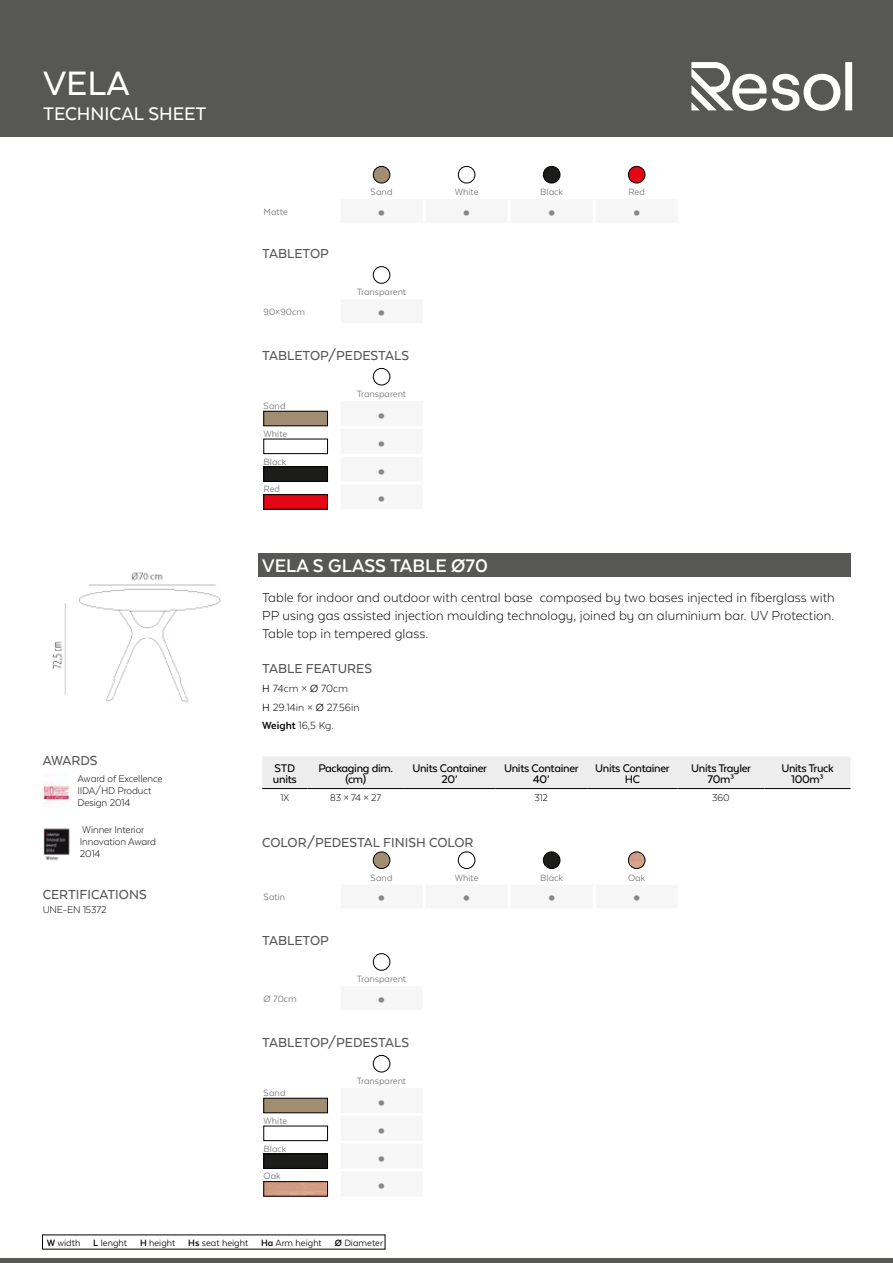
<style>
.page{position:relative;width:893px;height:1263px;background:#fff}
.page>*{position:absolute;margin:0;border:0;box-sizing:border-box;transform-origin:0 0}
.t1{font:500 39px "Texta Alt";color:#fff}
.t2{font:700 31.5px "Texta Alt";color:#878787}
.t3{font:700 21px "Texta Alt";color:#fff}
.t4{font:500 21px "Texta Alt";color:#fff}
.t5{font:300 15px/18px "Texta Alt";color:#000;text-align:justify}
.t6{font:500 15px "Texta Alt";color:#575756}
.t7{font:500 12.75px/10.5px "Texta Alt";letter-spacing:-.025em;color:#000;text-align:center}
.t8{font:300 12px/18.6px "Texta Alt";color:#000}
.t9{font:300 11.25px/12px "Texta Alt";letter-spacing:-.01em;color:#000}
.t10{font:10.5px "Texta Alt";color:#706f6f}
.t11{font:10.5px "Texta Alt";color:#000}
.s1{font-weight:400}
.s2{font-weight:700}
</style>
<div class="page">
<hr style="left:0;top:1259px;width:893px;height:4px;background:#575756">
<div style="left:0;top:0;width:893px;height:137px;background:#575756"></div>
<svg style="left:691px;top:62px;width:161px;height:49px"></svg>
<svg style="left:372px;top:166px;width:274px;height:18px"></svg>
<img style="left:373px;top:166px;width:17px;height:17px;border-radius:8px">
<div style="left:373px;top:166px;width:17px;height:17px;border:1px solid #000;border-radius:50%"></div>
<img style="left:458px;top:166px;width:17px;height:17px;border-radius:8px">
<div style="left:458px;top:166px;width:17px;height:17px;border:1px solid #000;border-radius:50%"></div>
<img style="left:543px;top:166px;width:17px;height:17px;border-radius:8px">
<div style="left:543px;top:166px;width:17px;height:17px;border:1px solid #000;border-radius:50%"></div>
<img style="left:628px;top:166px;width:17px;height:17px;border-radius:8px">
<div style="left:628px;top:166px;width:17px;height:17px;border:1px solid #000;border-radius:50%"></div>
<div style="left:339px;top:299px;width:85px;height:25px;background:#f6f6f6"></div>
<hr style="left:338px;top:299px;width:3px;height:24px;background:#fff">
<hr style="left:423px;top:299px;width:3px;height:24px;background:#fff">
<hr style="left:339px;top:323px;width:87px;height:3px;background:#fff">
<img style="left:373px;top:267px;width:17px;height:16px;border-radius:8px">
<div style="left:373px;top:267px;width:17px;height:16px;border:1px solid #000;border-radius:50%"></div>
<img style="left:373px;top:368px;width:17px;height:17px;border-radius:8px">
<div style="left:373px;top:368px;width:17px;height:17px;border:1px solid #000;border-radius:50%"></div>
<div style="left:264px;top:411px;width:64px;height:15px;border:1px solid #000"></div>
<div style="left:264px;top:439px;width:64px;height:15px;border:1px solid #000"></div>
<img style="left:266px;top:469px;width:60px;height:10px">
<div style="left:264px;top:467px;width:64px;height:14px;border:1px solid #000"></div>
<img style="left:266px;top:496px;width:60px;height:11px">
<div style="left:264px;top:494px;width:64px;height:15px;border:1px solid #000"></div>
<div style="left:258px;top:554px;width:592px;height:23px;background:#575756"></div>
<div style="left:262px;top:757px;width:588px;height:31px;background:#ededed"></div>
<hr style="left:262px;top:788px;width:46px;height:1px;background:#000">
<hr style="left:308px;top:788px;width:96px;height:1px;background:#000">
<hr style="left:404px;top:788px;width:91px;height:1px;background:#000">
<hr style="left:495px;top:788px;width:92px;height:1px;background:#000">
<hr style="left:587px;top:788px;width:90px;height:1px;background:#000">
<hr style="left:677px;top:788px;width:88px;height:1px;background:#000">
<hr style="left:765px;top:788px;width:85px;height:1px;background:#000">
<svg style="left:372px;top:852px;width:274px;height:17px"></svg>
<img style="left:373px;top:852px;width:17px;height:16px;border-radius:8px">
<div style="left:373px;top:852px;width:17px;height:17px;border:1px solid #000;border-radius:50%"></div>
<img style="left:458px;top:852px;width:17px;height:16px;border-radius:8px">
<div style="left:458px;top:852px;width:17px;height:17px;border:1px solid #000;border-radius:50%"></div>
<img style="left:543px;top:852px;width:17px;height:16px;border-radius:8px">
<div style="left:543px;top:852px;width:17px;height:17px;border:1px solid #000;border-radius:50%"></div>
<img style="left:628px;top:852px;width:17px;height:16px;border-radius:8px">
<div style="left:628px;top:852px;width:17px;height:17px;border:1px solid #000;border-radius:50%"></div>
<div style="left:339px;top:986px;width:85px;height:25px;background:#f6f6f6"></div>
<hr style="left:338px;top:986px;width:3px;height:24px;background:#fff">
<hr style="left:423px;top:986px;width:3px;height:24px;background:#fff">
<hr style="left:339px;top:1010px;width:87px;height:3px;background:#fff">
<img style="left:373px;top:954px;width:17px;height:16px;border-radius:8px">
<div style="left:373px;top:953px;width:17px;height:17px;border:1px solid #000;border-radius:50%"></div>
<img style="left:373px;top:1055px;width:17px;height:17px;border-radius:8px">
<div style="left:373px;top:1055px;width:17px;height:17px;border:1px solid #000;border-radius:50%"></div>
<div style="left:264px;top:1098px;width:64px;height:15px;border:1px solid #000"></div>
<div style="left:264px;top:1126px;width:64px;height:15px;border:1px solid #000"></div>
<img style="left:266px;top:1156px;width:60px;height:10px">
<div style="left:264px;top:1154px;width:64px;height:14px;border:1px solid #000"></div>
<div style="left:264px;top:1181px;width:64px;height:15px;border:1px solid #000"></div>
<img style="left:52px;top:572px;width:169px;height:131px">
<img style="left:43px;top:773px;width:28px;height:34px">
<img style="left:43px;top:828px;width:27px;height:33px">
<h1 class="t1" style="left:43px;top:63px;width:88px">VELA</h1>
<h3 class="t4" style="left:43px;top:103px;width:165px">TECHNICAL SHEET</h3>
<p class="t6" style="left:43px;top:753px;width:56px">AWARDS</p>
<p class="t9" style="left:77px;top:772px;width:87px">Award of Excellence<br>IIDA/HD Product<br>Design 2014</p>
<p class="t9" style="left:80px;top:824px;width:78px">Winner Interior<br>Innovation Award<br>2014</p>
<p class="t6" style="left:43px;top:887px;width:106px">CERTIFICATIONS</p>
<p class="t9" style="left:43px;top:903px;width:65px">UNE-EN 15372</p>
<p class="t10" style="left:371px;top:187px;width:23px">Sand</p>
<p class="t10" style="left:455px;top:187px;width:25px">White</p>
<p class="t10" style="left:540px;top:187px;width:24px">Black</p>
<p class="t10" style="left:628px;top:187px;width:18px">Red</p>
<p class="t10" style="left:264px;top:206px;width:26px">Matte</p>
<h2 class="t2" style="left:377px;top:194px;width:97px">• •</h2>
<h2 class="t2" style="left:547px;top:194px;width:97px">• •</h2>
<p class="t6" style="left:262px;top:246px;width:68px">TABLETOP</p>
<p class="t10" style="left:357px;top:287px;width:51px">Transparent</p>
<p class="t10" style="left:264px;top:307px;width:43px">90×90cm</p>
<h2 class="t2" style="left:377px;top:294px;width:12px">•</h2>
<p class="t6" style="left:262px;top:347px;width:148px">TABLETOP/PEDESTALS</p>
<p class="t10" style="left:357px;top:389px;width:51px">Transparent</p>
<p class="t10" style="left:264px;top:400px;width:23px">Sand</p>
<h2 class="t2" style="left:377px;top:397px;width:12px">•</h2>
<p class="t10" style="left:264px;top:428px;width:25px">White</p>
<h2 class="t2" style="left:377px;top:425px;width:12px">•</h2>
<p class="t10" style="left:264px;top:456px;width:24px">Black</p>
<h2 class="t2" style="left:377px;top:453px;width:12px">•</h2>
<p class="t10" style="left:264px;top:484px;width:18px">Red</p>
<h2 class="t2" style="left:377px;top:481px;width:12px">•</h2>
<h3 class="t3" style="left:262px;top:554px;width:227px">VELA S GLASS TABLE Ø70</h3>
<p class="t5" style="left:262px;top:589px;width:574px">Table for indoor and outdoor with central base composed by two bases injected in fiberglass with PP using gas assisted injection moulding technology, joined by an aluminium bar. UV Protection.<br>Table top in tempered glass.</p>
<p class="t6" style="left:262px;top:661px;width:111px">TABLE FEATURES</p>
<p class="t8" style="left:262px;top:679px;width:99px"><span class="s1">H</span> 74cm × <span class="s1">Ø</span> 70cm<br><span class="s1">H</span> 29.14in × <span class="s1">Ø</span> 27.56in<br><span class="s2">Weight</span> 16,5 Kg.</p>
<p class="t7" style="left:273px;top:763px;width:25px;text-align:left">STD units</p>
<p class="t7" style="left:318px;top:763px;width:76px">Packaging dim. (cm)</p>
<p class="t7" style="left:412px;top:763px;width:76px">Units Container<br>20’</p>
<p class="t7" style="left:504px;top:763px;width:76px">Units Container<br>40’</p>
<p class="t7" style="left:595px;top:763px;width:76px">Units Container<br>HC</p>
<p class="t7" style="left:691px;top:763px;width:61px">Units Trayler<br>70m³</p>
<p class="t7" style="left:781px;top:763px;width:54px">Units Truck<br>100m³</p>
<p class="t9" style="left:281px;top:792px;width:10px">1X</p>
<p class="t9" style="left:330px;top:792px;width:52px">83 × 74 × 27</p>
<p class="t9" style="left:534px;top:792px;width:15px">312</p>
<p class="t9" style="left:712px;top:792px;width:19px">360</p>
<p class="t6" style="left:262px;top:835px;width:213px">COLOR/PEDESTAL FINISH COLOR</p>
<p class="t10" style="left:371px;top:872px;width:23px">Sand</p>
<p class="t10" style="left:455px;top:872px;width:25px">White</p>
<p class="t10" style="left:540px;top:872px;width:24px">Black</p>
<p class="t10" style="left:628px;top:872px;width:19px">Oak</p>
<p class="t10" style="left:264px;top:892px;width:23px">Satin</p>
<h2 class="t2" style="left:377px;top:880px;width:97px">• •</h2>
<h2 class="t2" style="left:547px;top:880px;width:97px">• •</h2>
<p class="t6" style="left:262px;top:933px;width:68px">TABLETOP</p>
<p class="t10" style="left:357px;top:974px;width:51px">Transparent</p>
<p class="t10" style="left:264px;top:993px;width:35px">Ø 70cm</p>
<h2 class="t2" style="left:377px;top:981px;width:12px">•</h2>
<p class="t6" style="left:262px;top:1034px;width:148px">TABLETOP/PEDESTALS</p>
<p class="t10" style="left:357px;top:1075px;width:51px">Transparent</p>
<p class="t10" style="left:264px;top:1087px;width:23px">Sand</p>
<h2 class="t2" style="left:377px;top:1084px;width:12px">•</h2>
<p class="t10" style="left:264px;top:1115px;width:25px">White</p>
<h2 class="t2" style="left:377px;top:1112px;width:12px">•</h2>
<p class="t10" style="left:264px;top:1143px;width:24px">Black</p>
<h2 class="t2" style="left:377px;top:1140px;width:12px">•</h2>
<p class="t10" style="left:264px;top:1171px;width:19px">Oak</p>
<h2 class="t2" style="left:377px;top:1168px;width:12px">•</h2>
<p class="t11" style="left:47px;top:1237px;width:338px"><span class="s2">W</span> width <span class="s2">L</span> lenght <span class="s2">H</span> height <span class="s2">Hs</span> seat height <span class="s2">Ha</span> Arm height <span class="s2">Ø</span> Diameter</p>
</div>
